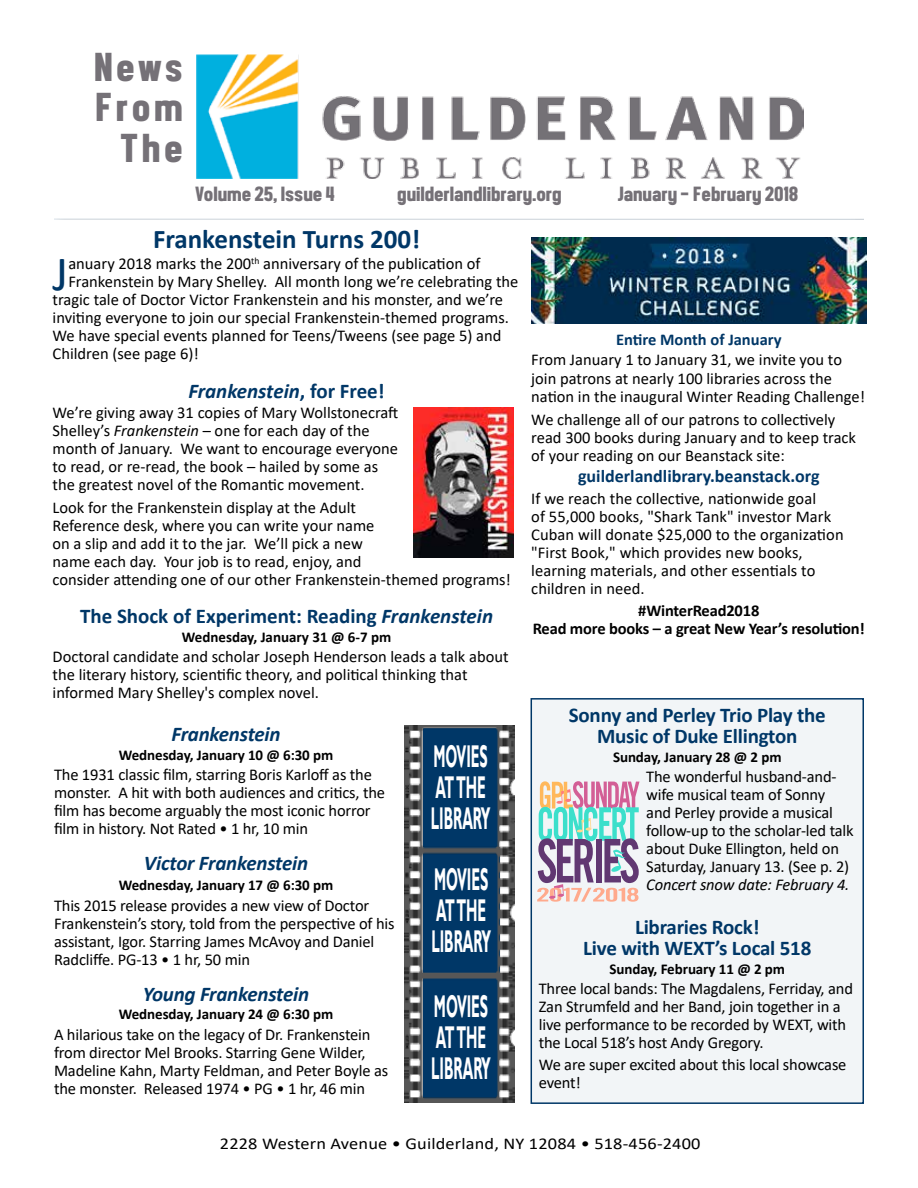
<style>
.page{position:relative;width:918px;height:1188px;background:#fff}
.page>*{position:absolute;margin:0;border:0;box-sizing:border-box;transform-origin:0 0}
.t1{font:49.65px "Calibri";color:#003767}
.t2{font:41.25px/40.8px "Front Page Neue";letter-spacing:.1em;color:#757177;text-align:right}
.t3{font:700 31.5px/31px "Gill Sans";letter-spacing:-.005em;color:#fff;scale:.43 1}
.t4{font:700 27px "Calibri";color:#003767}
.t5{font:700 21px/21px "Calibri";letter-spacing:-.01em;color:#003767;text-align:center}
.t6{font:italic 700 21px "Calibri";letter-spacing:-.01em;color:#003767}
.t7{font:21px "Front Page Neue";letter-spacing:.01em;color:#757177}
.t8{font:700 18px "Calibri";color:#003767}
.t9{font:16.5px/18px "Calibri";letter-spacing:-.005em;color:#000}
.t10{font:700 16.5px/18px "Calibri";letter-spacing:-.01em;color:#000;text-align:center}
.t11{font:16.5px "Calibri";letter-spacing:-.005em;color:#000;scale:1.11 1}
.t12{font:italic 16.5px "Calibri";letter-spacing:-.01em;color:#000}
.t13{font:700 16.5px "Calibri";color:#003767}
.t14{font:700 15px "Calibri";letter-spacing:-.005em;color:#000}
.s1{font-style:normal}
.s2{font-style:italic}
</style>
<div class="page">
<img style="left:414px;top:408px;width:100px;height:150px">
<div style="left:531px;top:699px;width:332px;height:404px;background:#f2f5f7"></div>
<div style="left:531px;top:698px;width:333px;height:406px;border:2px solid #003767"></div>
<svg style="left:537px;top:781px;width:103px;height:121px"></svg>
<img style="left:531px;top:238px;width:335px;height:86px">
<img style="left:405px;top:725px;width:110px;height:378px">
<hr style="left:52px;top:218px;width:812px;height:4px;background:#000;opacity:.75">
<img style="left:196px;top:55px;width:607px;height:123px">
<h2 class="t2" style="left:95px;top:46px;width:90px">News<br>From<br>The</h2>
<p class="t7" style="left:196px;top:183px;width:141px">Volume 25, Issue 4</p>
<p class="t7" style="left:398px;top:183px;width:166px">guilderlandlibrary.org</p>
<p class="t7" style="left:618px;top:183px;width:182px">January - February 2018</p>
<h3 class="t4" style="left:153px;top:220px;width:269px">Frankenstein Turns 200!</h3>
<h1 class="t1" style="left:53px;top:240px;width:17px">J</h1>
<p class="t9" style="left:68px;top:255px;width:414px">anuary 2018 marks the 200<sup>th</sup> anniversary of the publication of</p>
<p class="t9" style="left:68px;top:273px;width:452px">Frankenstein by Mary Shelley. All month long we’re celebrating the</p>
<p class="t9" style="left:53px;top:291px;width:452px">tragic tale of Doctor Victor Frankenstein and his monster, and we’re</p>
<p class="t9" style="left:53px;top:309px;width:458px">inviting everyone to join our special Frankenstein-themed programs.</p>
<p class="t9" style="left:53px;top:327px;width:450px">We have special events planned for Teens/Tweens (see page 5) and</p>
<p class="t9" style="left:53px;top:345px;width:148px">Children (see page 6)!</p>
<p class="t6" style="left:188px;top:376px;width:198px">Frankenstein<span class="s1">, for Free!</span></p>
<p class="t9" style="left:53px;top:403px;width:347px">We’re giving away 31 copies of Mary Wollstonecraft Shelley’s <span class="s2">Frankenstein</span> – one for each day of the month of January. We want to encourage everyone to read, or re-read, the book – hailed by some as the greatest novel of the Romantic movement.</p>
<p class="t9" style="left:53px;top:498px;width:460px">Look for the Frankenstein display at the Adult<br>Reference desk, where you can write your name<br>on a slip and add it to the jar. We’ll pick a new<br>name each day. Your job is to read, enjoy, and<br>consider attending one of our other Frankenstein-themed programs!</p>
<p class="t5" style="left:80px;top:605px;width:415px">The Shock of Experiment: Reading <span class="s2">Frankenstein</span></p>
<p class="t14" style="left:182px;top:626px;width:211px">Wednesday, January 31 @ 6-7 pm</p>
<p class="t9" style="left:53px;top:647px;width:458px">Doctoral candidate and scholar Joseph Henderson leads a talk about the literary history, scientific theory, and political thinking that informed Mary Shelley's complex novel.</p>
<p class="t6" style="left:171px;top:719px;width:111px">Frankenstein</p>
<p class="t14" style="left:119px;top:744px;width:216px">Wednesday, January 10 @ 6:30 pm</p>
<p class="t9" style="left:54px;top:765px;width:333px">The 1931 classic film, starring Boris Karloff as the monster. A hit with both audiences and critics, the film has become arguably the most iconic horror film in history. Not Rated • 1 hr, 10 min</p>
<p class="t6" style="left:144px;top:848px;width:166px">Victor Frankenstein</p>
<p class="t14" style="left:119px;top:875px;width:216px">Wednesday, January 17 @ 6:30 pm</p>
<p class="t9" style="left:54px;top:896px;width:342px">This 2015 release provides a new view of Doctor Frankenstein’s story, told from the perspective of his assistant, Igor. Starring James McAvoy and Daniel Radcliffe. PG-13 • 1 hr, 50 min</p>
<p class="t6" style="left:143px;top:979px;width:168px">Young Frankenstein</p>
<p class="t14" style="left:119px;top:1004px;width:216px">Wednesday, January 24 @ 6:30 pm</p>
<p class="t9" style="left:54px;top:1025px;width:336px">A hilarious take on the legacy of Dr. Frankenstein from director Mel Brooks. Starring Gene Wilder, Madeline Kahn, Marty Feldman, and Peter Boyle as the monster. Released 1974 • PG • 1 hr, 46 min</p>
<h3 class="t3" style="left:431px;top:742px;width:140px">MOVIES<br>AT THE<br>LIBRARY</h3>
<h3 class="t3" style="left:431px;top:865px;width:140px">MOVIES<br>AT THE<br>LIBRARY</h3>
<h3 class="t3" style="left:431px;top:991px;width:140px">MOVIES<br>AT THE<br>LIBRARY</h3>
<p class="t13" style="left:616px;top:328px;width:167px">Entire Month of January</p>
<p class="t9" style="left:531px;top:349px;width:312px;line-height:19.5px">From January 1 to January 31, we invite you to join patrons at nearly 100 libraries across the</p>
<p class="t9" style="left:531px;top:385px;width:335px;line-height:22.4px">nation in the inaugural Winter Reading Challenge!<br>We challenge all of our patrons to collectively</p>
<p class="t9" style="left:531px;top:428px;width:326px">read 300 books during January and to keep track of your reading on our Beanstack site:</p>
<p class="t8" style="left:578px;top:463px;width:243px">guilderlandlibrary.beanstack.org</p>
<p class="t9" style="left:531px;top:489px;width:314px">If we reach the collective, nationwide goal<br>of 55,000 books, "Shark Tank" investor Mark Cuban will donate $25,000 to the organization "First Book," which provides new books, learning materials, and other essentials to children in need.</p>
<p class="t10" style="left:533px;top:601px;width:334px">#WinterRead2018<br>Read more books – a great New Year’s resolution!</p>
<p class="t5" style="left:569px;top:704px;width:258px">Sonny and Perley Trio Play the<br>Music of Duke Ellington</p>
<p class="t14" style="left:613px;top:746px;width:170px">Sunday, January 28 @ 2 pm</p>
<p class="t9" style="left:646px;top:767px;width:209px">The wonderful husband-and&shy;wife musical team of Sonny and Perley provide a musical follow-up to the scholar-led talk about Duke Ellington, held on<br>Saturday, January 13. (See p. 2)</p>
<p class="t12" style="left:646px;top:873px;width:205px">Concert snow date: February 4.</p>
<p class="t5" style="left:583px;top:916px;width:230px">Libraries Rock!<br>Live with WEXT’s Local 518</p>
<p class="t14" style="left:609px;top:958px;width:177px">Sunday, February 11 @ 2 pm</p>
<p class="t9" style="left:539px;top:979px;width:316px">Three local bands: The Magdalens, Ferriday, and Zan Strumfeld and her Band, join together in a live performance to be recorded by WEXT, with the Local 518’s host Andy Gregory.</p>
<p class="t9" style="left:539px;top:1055px;width:309px">We are super excited about this local showcase event!</p>
<p class="t11" style="left:220px;top:1132px;width:435px">2228 Western Avenue • Guilderland, NY 12084 • 518-456-2400</p>
</div>
